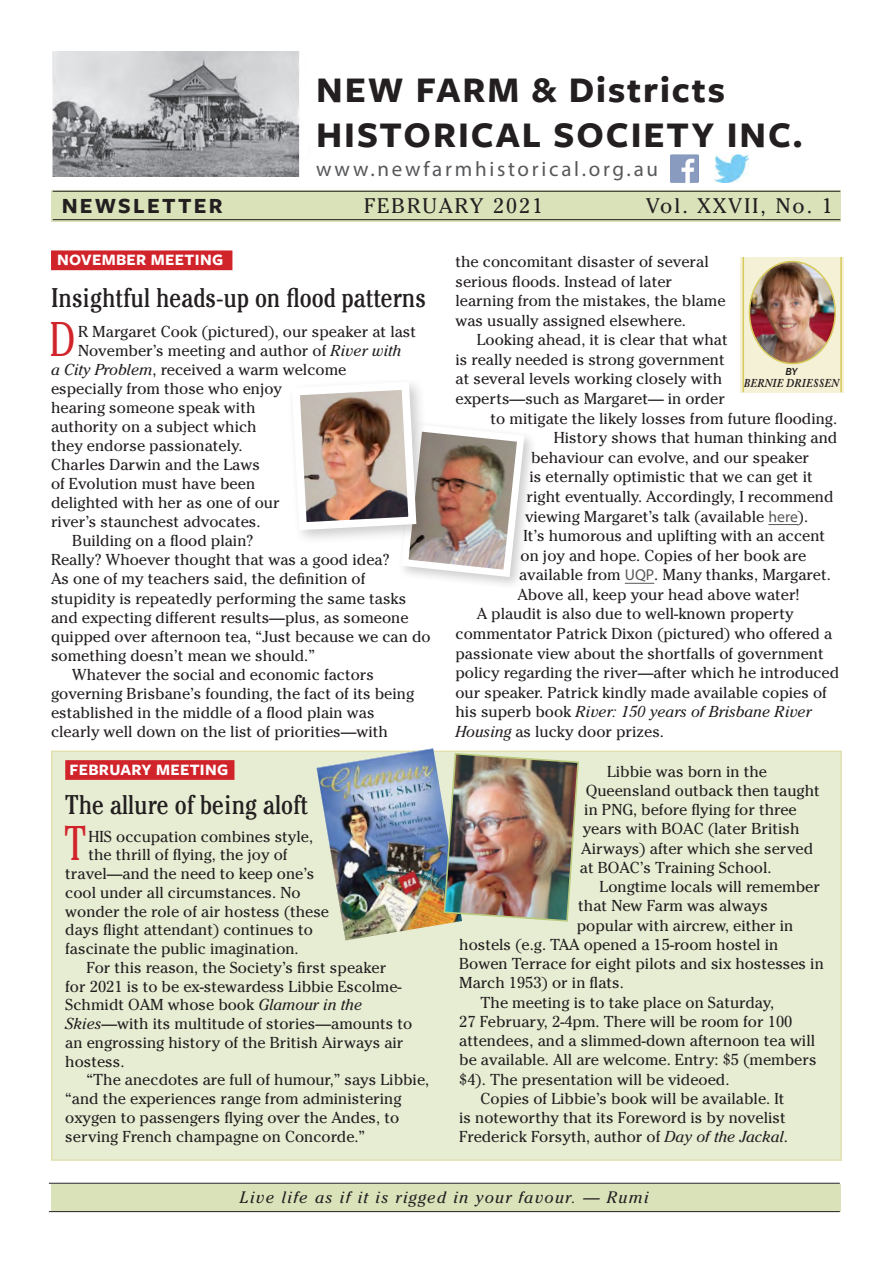
<style>
.page{position:relative;width:893px;height:1263px;background:#fff}
.page>*{position:absolute;margin:0;border:0;box-sizing:border-box;transform-origin:0 0}
.Newsletter-text-intr{font:300 condensed 48.6px "Cheltenham";color:#d1232a}
.t1{font:700 37.5px/45px "Freight Sans Pro";letter-spacing:.05em;color:#231f20}
.Headline{font:condensed 27px "Cheltenham";color:#231f20}
.t2{font:700 22.5px "Freight Sans Pro";letter-spacing:.1em;color:#231f20}
.t3{font:21px "Myriad Pro";letter-spacing:.13em;color:#57585a}
.t4{font:21px "Cheltenham";letter-spacing:.1em;color:#231f20}
.Quotation-Bottom_Lin{font:italic 16.5px "Cheltenham";letter-spacing:.075em;color:#231f20}
.Article-REV_AUTHOR{font:700 16.5px "Freight Sans Pro";letter-spacing:.02em;color:#fff}
.Newsletter-text{font:15.75px/19px "Cheltenham";color:#231f20}
.Newsletter-text-intr-2{font:15.75px "Cheltenham";color:#231f20}
.Article-REV_AUTHOR-2{font:italic 700 12px "Adobe Caslon Pro";letter-spacing:.035em;color:#231f20;scale:.84 1}
.Article-REV_AUTHOR-3{font:italic 500 10.5px "Franklin Gothic";color:#231f20}
.s1{font-family:"Myriad Pro";color:#57585a}
.s2{font-style:italic}
</style>
<div class="page">
<div style="left:51px;top:190px;width:789px;height:31px;background:#dae2ba"></div>
<img style="left:52px;top:51px;width:248px;height:125px">
<hr style="left:53px;top:191px;width:787px;height:1px;background:#231f20">
<hr style="left:53px;top:219px;width:787px;height:1px;background:#231f20">
<div style="left:51px;top:1184px;width:789px;height:28px;background:#dae2ba"></div>
<img style="left:714px;top:155px;width:34px;height:28px">
<img style="left:671px;top:155px;width:27px;height:28px">
<div style="left:51px;top:250px;width:181px;height:20px;background:#d1232a"></div>
<hr style="left:768px;top:524px;width:30px;height:1px;background:#57585a">
<svg style="left:625px;top:583px;width:29px;height:1px"></svg>
<hr style="left:49px;top:1183px;width:791px;height:1px;background:#231f20">
<hr style="left:49px;top:1211px;width:791px;height:1px;background:#231f20">
<div style="left:52px;top:751px;width:789px;height:409px;background:#e7edd3"></div>
<div style="left:65px;top:760px;width:169px;height:20px;background:#d1232a"></div>
<div style="left:51px;top:750px;width:791px;height:411px;border:2px solid #e2e0af"></div>
<img style="left:300px;top:384px;width:228px;height:197px">
<img style="left:317px;top:748px;width:145px;height:192px">
<img style="left:443px;top:752px;width:137px;height:170px">
<div style="left:740px;top:257px;width:104px;height:135px;background:#f4f1d7"></div>
<img style="left:749px;top:261px;width:86px;height:102px">
<div style="left:749px;top:261px;width:87px;height:103px;border:2px solid #d6ca59;border-radius:50%"></div>
<hr style="left:742px;top:257px;width:2px;height:135px;background:#d6ca59">
<hr style="left:840px;top:257px;width:2px;height:135px;background:#d6ca59">
<h2 class="t1" style="left:316px;top:66px;width:488px">NEW FARM &amp; Districts<br>HISTORICAL SOCIETY INC.</h2>
<h3 class="t3" style="left:316px;top:156px;width:343px">www.newfarmhistorical.org.au</h3>
<h3 class="t2" style="left:62px;top:190px;width:162px">NEWSLETTER</h3>
<h3 class="t4" style="left:364px;top:193px;width:180px">FEBRUARY 2021</h3>
<h3 class="t4" style="left:646px;top:193px;width:188px">Vol. XXVII, No. 1</h3>
<p class="Article-REV_AUTHOR" style="left:57px;top:249px;width:168px">NOVEMBER MEETING</p>
<p class="Headline" style="left:51px;top:282px;width:376px">Insightful heads-up on flood patterns</p>
<p class="Newsletter-text-intr" style="left:49px;top:310px;width:29px">D</p>
<p class="Newsletter-text-intr-2" style="left:78px;top:322px;width:340px">R Margaret Cook (pictured), our speaker at last</p>
<p class="Newsletter-text" style="left:455px;top:252px;width:272px;line-height:19.6px">the concomitant disaster of several serious floods. Instead of later learning from the mistakes, the blame was usually assigned elsewhere.</p>
<p class="Newsletter-text" style="left:477px;top:330px;width:253px">Looking ahead, it is clear that what</p>
<p class="Newsletter-text" style="left:455px;top:350px;width:271px">is really needed is strong government</p>
<p class="Newsletter-text" style="left:455px;top:370px;width:268px">at several levels working closely with</p>
<p class="Newsletter-text" style="left:455px;top:389px;width:271px">experts—such as Margaret— in order</p>
<p class="Newsletter-text" style="left:491px;top:409px;width:348px">to mitigate the likely losses from future flooding.</p>
<p class="Newsletter-text" style="left:554px;top:428px;width:285px">History shows that human thinking and</p>
<p class="Newsletter-text" style="left:531px;top:448px;width:280px">behaviour can evolve, and our speaker</p>
<p class="Newsletter-text" style="left:530px;top:467px;width:285px">is eternally optimistic that we can get it</p>
<p class="Newsletter-text" style="left:527px;top:487px;width:308px">right eventually. Accordingly, I recommend</p>
<p class="Newsletter-text" style="left:525px;top:507px;width:285px">viewing Margaret’s talk (available <span class="s1">here</span>).</p>
<p class="Newsletter-text" style="left:524px;top:526px;width:303px">It’s humorous and uplifting with an accent</p>
<p class="Newsletter-text" style="left:521px;top:546px;width:287px">on joy and hope. Copies of her book are</p>
<p class="Newsletter-text" style="left:519px;top:565px;width:313px">available from <span class="s1">UQP</span>. Many thanks, Margaret.</p>
<p class="Newsletter-text" style="left:518px;top:585px;width:283px">Above all, keep your head above water!</p>
<p class="Newsletter-text" style="left:455px;top:604px;width:385px;line-height:19.6px;text-indent:21px">A plaudit is also due to well-known property commentator Patrick Dixon (pictured) who offered a passionate view about the shortfalls of government policy regarding the river—after which he introduced our speaker. Patrick kindly made available copies of his superb book <span class="s2">River: 150 years of Brisbane River Housing</span> as lucky door prizes.</p>
<p class="Newsletter-text-intr-2" style="left:78px;top:341px;width:325px">November’s meeting and author of <span class="s2">River with</span></p>
<p class="Newsletter-text-intr-2" style="left:51px;top:360px;width:297px"><span class="s2">a City Problem</span>, received a warm welcome</p>
<p class="Newsletter-text-intr-2" style="left:51px;top:379px;width:233px">especially from those who enjoy</p>
<p class="Newsletter-text-intr-2" style="left:51px;top:398px;width:206px">hearing someone speak with</p>
<p class="Newsletter-text-intr-2" style="left:51px;top:417px;width:207px">authority on a subject which</p>
<p class="Newsletter-text-intr-2" style="left:51px;top:436px;width:193px">they endorse passionately.</p>
<p class="Newsletter-text-intr-2" style="left:51px;top:455px;width:210px">Charles Darwin and the Laws</p>
<p class="Newsletter-text-intr-2" style="left:51px;top:474px;width:206px">of Evolution must have been</p>
<p class="Newsletter-text-intr-2" style="left:51px;top:493px;width:230px">delighted with her as one of our</p>
<p class="Newsletter-text-intr-2" style="left:51px;top:513px;width:211px">river’s staunchest advocates.</p>
<p class="Newsletter-text" style="left:51px;top:531px;width:381px;text-indent:21px">Building on a flood plain?<br>Really? Whoever thought that was a good idea?<br>As one of my teachers said, the definition of stupidity is repeatedly performing the same tasks and expecting different results—plus, as someone quipped over afternoon tea, “Just because we can do something doesn’t mean we should.”</p>
<p class="Newsletter-text" style="left:51px;top:665px;width:365px;text-indent:21px">Whatever the social and economic factors governing Brisbane’s founding, the fact of its being established in the middle of a flood plain was clearly well down on the list of priorities—with</p>
<p class="Article-REV_AUTHOR-3" style="left:785px;top:365px;width:13px">BY</p>
<p class="Article-REV_AUTHOR-2" style="left:744px;top:376px;width:115px">BERNIE DRIESSEN</p>
<p class="Article-REV_AUTHOR" style="left:70px;top:758px;width:160px">FEBRUARY MEETING</p>
<p class="Headline" style="left:65px;top:789px;width:244px">The allure of being aloft</p>
<p class="Newsletter-text-intr" style="left:64px;top:815px;width:23px">T</p>
<p class="Newsletter-text-intr-2" style="left:88px;top:827px;width:226px">HIS occupation combines style,</p>
<p class="Newsletter-text-intr-2" style="left:88px;top:846px;width:201px">the thrill of flying, the joy of</p>
<p class="Newsletter-text-intr-2" style="left:65px;top:864px;width:251px">travel—and the need to keep one’s</p>
<p class="Newsletter-text-intr-2" style="left:65px;top:883px;width:237px">cool under all circumstances. No</p>
<p class="Newsletter-text-intr-2" style="left:65px;top:902px;width:265px">wonder the role of air hostess (these</p>
<p class="Newsletter-text-intr-2" style="left:65px;top:921px;width:249px">days flight attendant) continues to</p>
<p class="Newsletter-text-intr-2" style="left:65px;top:939px;width:235px">fascinate the public imagination.</p>
<p class="Newsletter-text" style="left:65px;top:958px;width:349px;text-indent:21px">For this reason, the Society’s first speaker<br>for 2021 is to be ex-stewardess Libbie Escolme-Schmidt OAM whose book <span class="s2">Glamour in the Skies</span>—with its multitude of stories—amounts to an engrossing history of the British Airways air hostess.</p>
<p class="Newsletter-text" style="left:65px;top:1070px;width:366px;text-indent:21px">“The anecdotes are full of humour,” says Libbie, “and the experiences range from administering oxygen to passengers flying over the Andes, to serving French champagne on Concorde.”</p>
<p class="Newsletter-text" style="left:607px;top:762px;width:162px">Libbie was born in the</p>
<p class="Newsletter-text" style="left:586px;top:781px;width:236px">Queensland outback then taught</p>
<p class="Newsletter-text" style="left:584px;top:800px;width:214px">in PNG, before flying for three</p>
<p class="Newsletter-text" style="left:583px;top:819px;width:218px">years with BOAC (later British</p>
<p class="Newsletter-text" style="left:581px;top:839px;width:233px">Airways) after which she served</p>
<p class="Newsletter-text" style="left:580px;top:858px;width:193px">at BOAC’s Training School.</p>
<p class="Newsletter-text" style="left:600px;top:877px;width:222px">Longtime locals will remember</p>
<p class="Newsletter-text" style="left:578px;top:896px;width:191px">that New Farm was always</p>
<p class="Newsletter-text" style="left:577px;top:915px;width:218px">popular with aircrew, either in</p>
<p class="Newsletter-text" style="left:459px;top:935px;width:321px">hostels (e.g. TAA opened a 15-room hostel in</p>
<p class="Newsletter-text" style="left:459px;top:954px;width:366px">Bowen Terrace for eight pilots and six hostesses in</p>
<p class="Newsletter-text" style="left:459px;top:973px;width:166px">March 1953) or in flats.</p>
<p class="Newsletter-text" style="left:459px;top:992px;width:359px;text-indent:21px">The meeting is to take place on Saturday,<br>27 February, 2-4pm. There will be room for 100 attendees, and a slimmed-down afternoon tea will be available. All are welcome. Entry: $5 (members $4). The presentation will be videoed.</p>
<p class="Newsletter-text" style="left:459px;top:1089px;width:330px;text-indent:21px">Copies of Libbie’s book will be available. It is noteworthy that its Foreword is by novelist<br>Frederick Forsyth, author of <span class="s2">Day of the Jackal</span>.</p>
<p class="Quotation-Bottom_Lin" style="left:240px;top:1188px;width:410px">Live life as if it is rigged in your favour. — Rumi</p>
</div>
